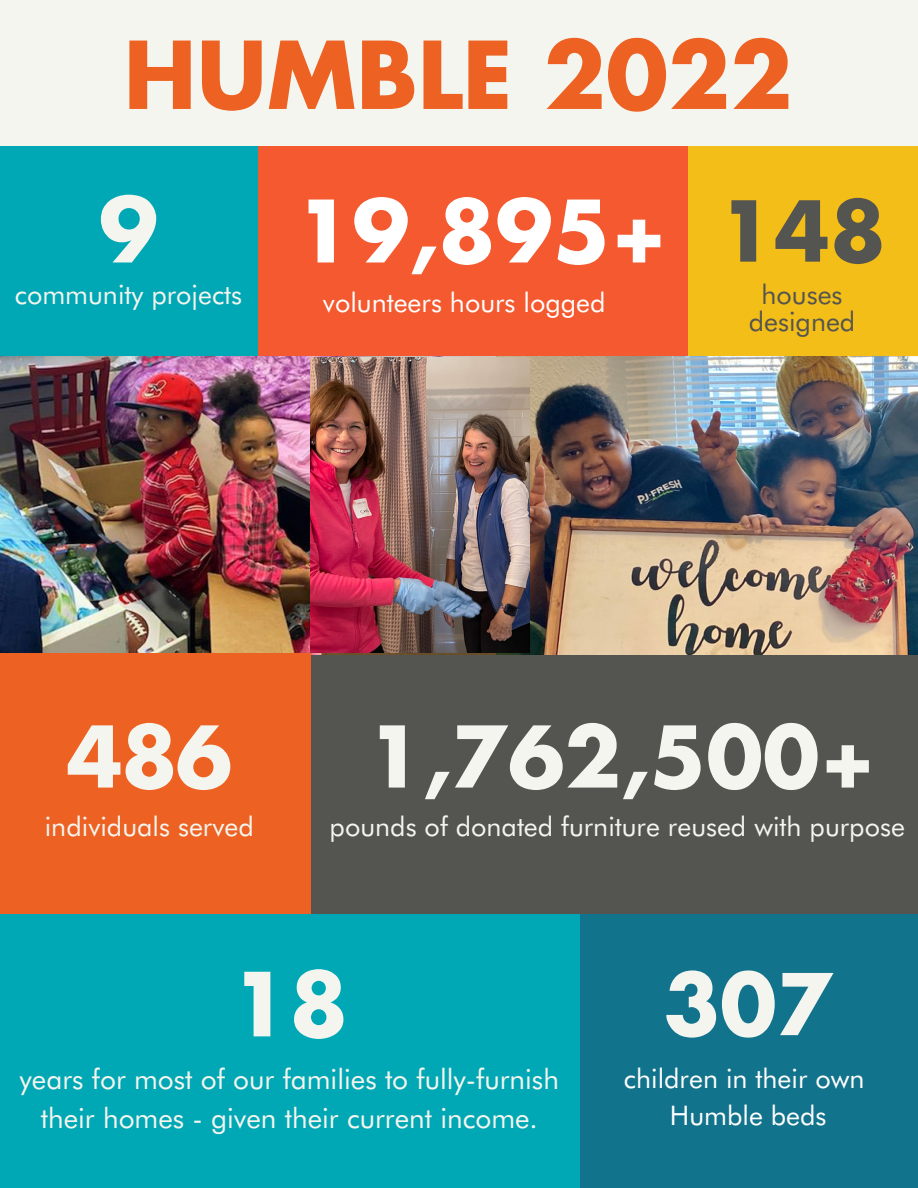
<style>
.page{position:relative;width:918px;height:1188px;background:#f5f5ef}
.page>*{position:absolute;margin:0;border:0;box-sizing:border-box;transform-origin:0 0}
.t1{font:700 90.75px "Futura";color:#ed6223}
.t2{font:700 86.55px "Futura";color:#f5f5ef}
.t3{font:700 85.8px "Futura";color:#f5f5ef}
.t4{font:700 83.55px "Futura";color:#fff}
.t5{font:700 82.5px "Futura";color:#f5f5ef}
.t6{font:700 81.45px "Futura";color:#545450}
.t7{font:28.05px/38.5px "Futura BT";color:#f5f5ef;text-align:center}
.t8{font:27px "Futura BT";color:#f5f5ef}
.t9{font:27px "Futura BT";color:#fff}
.t10{font:27px "Futura BT";color:#545450}
</style>
<div class="page">
<img style="left:0;top:356px;width:495px;height:299px">
<img style="left:497px;top:356px;width:421px;height:299px">
<div style="left:0;top:146px;width:690px;height:210px;background:#f4592f"></div>
<div style="left:688px;top:146px;width:230px;height:210px;background:#f4be18"></div>
<div style="left:558px;top:913px;width:360px;height:275px;background:#12738c"></div>
<div style="left:0;top:898px;width:580px;height:290px;background:#00a8b5"></div>
<div style="left:247px;top:655px;width:671px;height:258px;background:#545450"></div>
<div style="left:0;top:653px;width:311px;height:261px;background:#ed6223"></div>
<div style="left:0;top:146px;width:258px;height:210px;background:#00a8b5"></div>
<img style="left:311px;top:357px;width:218px;height:296px">
<p class="t1" style="left:124px;top:12px;width:671px">HUMBLE 2022</p>
<p class="t2" style="left:99px;top:170px;width:61px">9</p>
<p class="t8" style="left:15px;top:278px;width:229px">community projects</p>
<p class="t4" style="left:295px;top:173px;width:374px">19,895+</p>
<p class="t6" style="left:718px;top:174px;width:169px">148</p>
<p class="t9" style="left:323px;top:286px;width:284px">volunteers hours logged</p>
<p class="t10" style="left:762px;top:278px;width:83px">houses</p>
<p class="t10" style="left:749px;top:305px;width:108px">designed</p>
<p class="t5" style="left:66px;top:699px;width:167px">486</p>
<p class="t8" style="left:45px;top:810px;width:211px">individuals served</p>
<p class="t5" style="left:367px;top:699px;width:511px">1,762,500+</p>
<p class="t8" style="left:330px;top:810px;width:577px">pounds of donated furniture reused with purpose</p>
<p class="t3" style="left:231px;top:945px;width:119px">18</p>
<p class="t7" style="left:20px;top:1060px;width:541px">years for most of our families to fully-furnish their homes - given their current income.</p>
<p class="t5" style="left:663px;top:947px;width:171px">307</p>
<p class="t9" style="left:624px;top:1062px;width:242px">children in their own</p>
<p class="t9" style="left:670px;top:1099px;width:158px">Humble beds</p>
</div>
